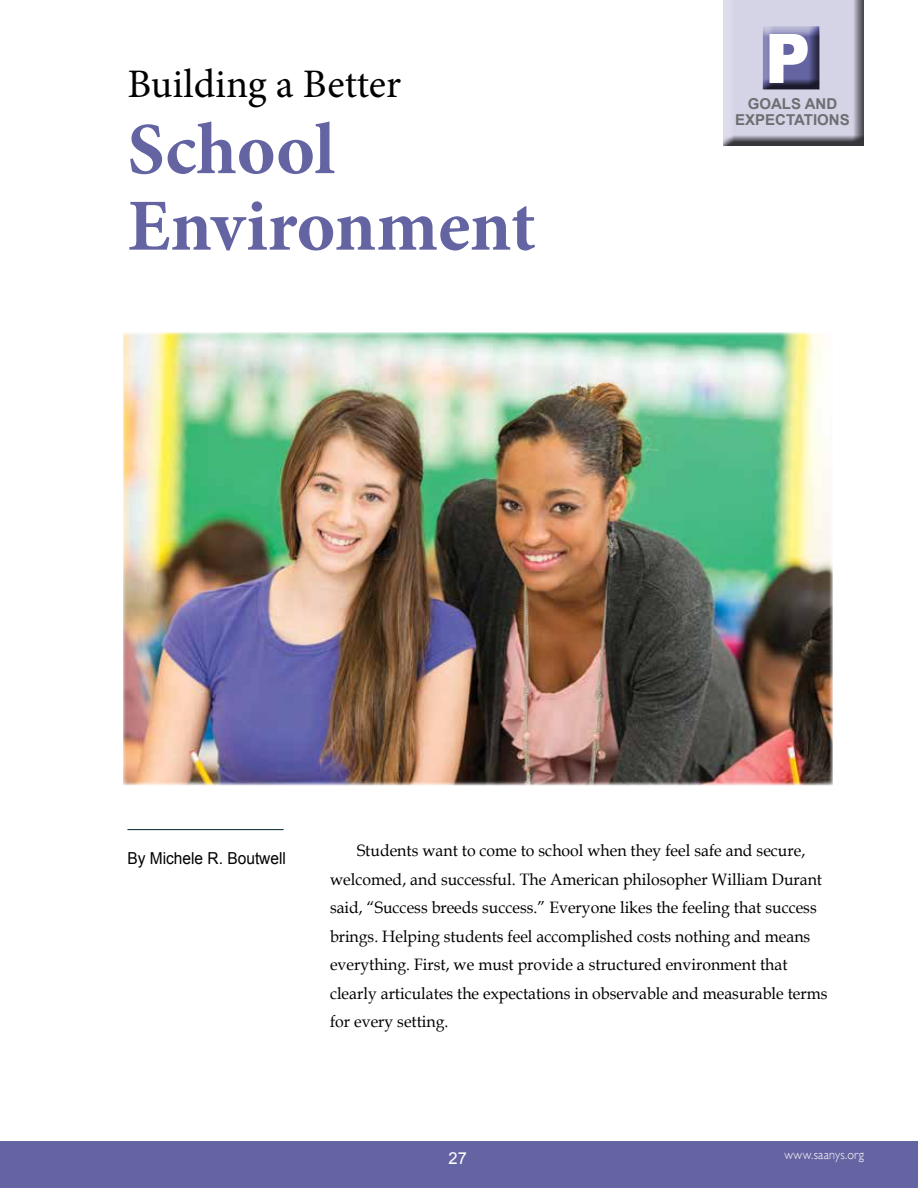
<style>
.page{position:relative;width:918px;height:1188px;background:#fff}
.page>*{position:absolute;margin:0;border:0;box-sizing:border-box;transform-origin:0 0}
.t1{font:700 73.5px/76.5px "Minion Pro";color:#6564a3}
.t2{font:40.5px "Minion Pro";color:#000}
.t3{font:16.5px/28.5px "Book Antiqua";color:#000;scale:.96 1}
.t4{font:16.5px "Arial";color:#000;scale:.94 1}
.t5{font:16.5px "Arial";color:#fff}
.t6{font:700 15px/16.5px "Arial";color:#6d6e71;text-align:center}
.t7{font:300 13.5px "Gill Sans";letter-spacing:.02em;color:#fff;scale:.9 1}
</style>
<div class="page">
<hr style="left:127px;top:829px;width:157px;height:1px;background:#00232f">
<div style="left:723px;top:0;width:141px;height:146px;background:#000;opacity:.75"></div>
<div style="left:752px;top:15px;width:77px;height:81px;background:#d5d3e6"></div>
<div style="left:754px;top:19px;width:77px;height:81px;background:#000;opacity:.75"></div>
<svg style="left:770px;top:34px;width:38px;height:49px;background:#c8c8dd"></svg>
<div style="left:0;top:1142px;width:918px;height:46px;background:#6564a3"></div>
<img style="left:123px;top:333px;width:710px;height:452px">
<h2 class="t2" style="left:127px;top:57px;width:275px">Building a Better</h2>
<h1 class="t1" style="left:127px;top:110px;width:410px">School<br>Environment</h1>
<p class="t6" style="left:735px;top:96px;width:116px">GOALS AND<br>EXPECTATIONS</p>
<p class="t4" style="left:127px;top:848px;width:170px">By Michele R. Boutwell</p>
<p class="t3" style="left:330px;top:836px;width:520px;text-indent:27px">Students want to come to school when they feel safe and secure, welcomed, and successful. The American philosopher William Durant said, “Success breeds success.” Everyone likes the feeling that success brings. Helping students feel accomplished costs nothing and means everything. First, we must provide a structured environment that clearly articulates the expectations in observable and measurable terms for every setting.</p>
<p class="t5" style="left:449px;top:1148px;width:20px">27</p>
<p class="t7" style="left:784px;top:1144px;width:90px">www.saanys.org</p>
</div>
